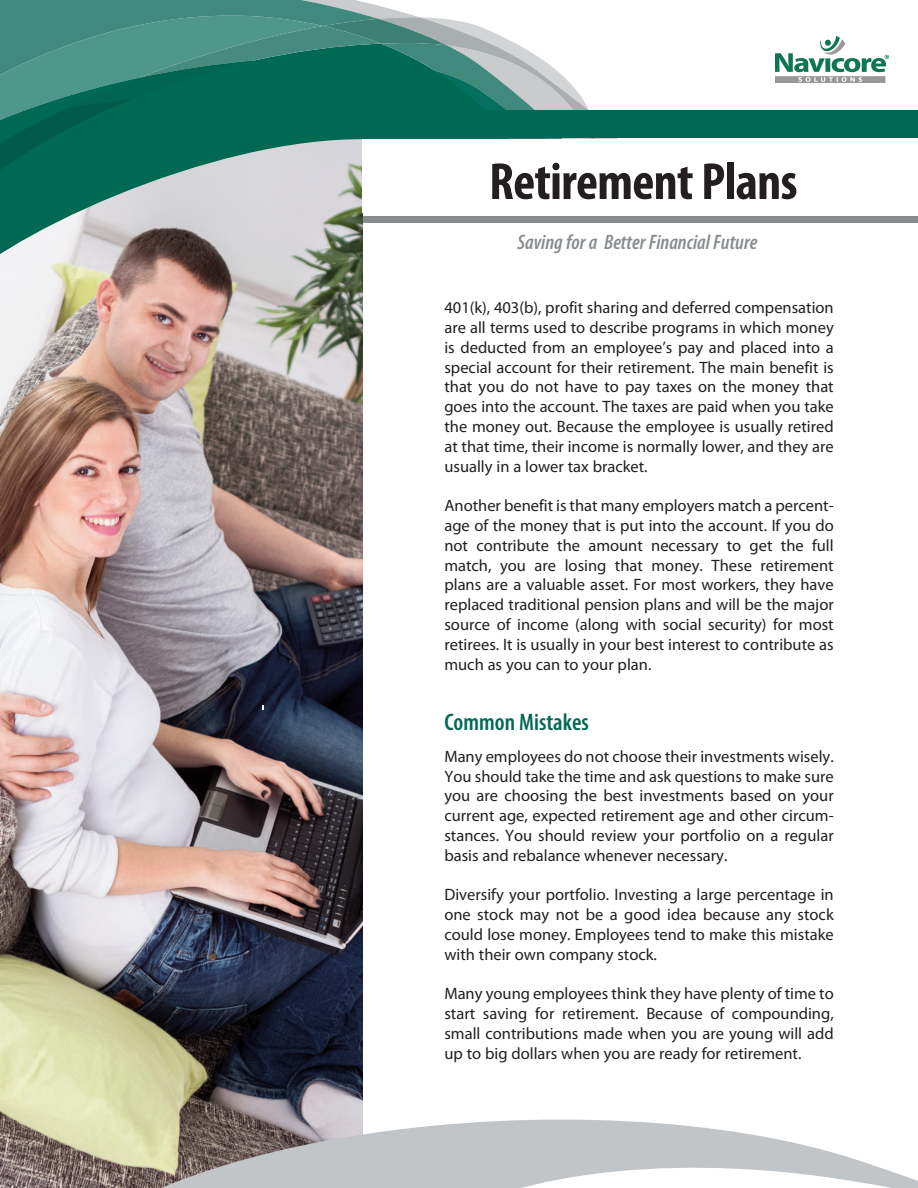
<style>
.page{position:relative;width:918px;height:1188px;background:#fff}
.page>*{position:absolute;margin:0;border:0;box-sizing:border-box;transform-origin:0 0}
.t1{font:700 condensed 52.5px "Myriad Pro";letter-spacing:-.015em;color:#231f20}
.t2{font:600 condensed 24px "Myriad Pro";color:#006954}
.t3{font:italic 600 condensed 21px "Myriad Pro";color:#888c8f}
.t4{font:16.5px/19.8px "Myriad Pro";color:#231f20;text-align:justify}
</style>
<div class="page">
<div style="left:353px;top:216px;width:565px;height:7px;background:#888c8f"></div>
<img style="left:0;top:483px;width:363px;height:705px">
<img style="left:0;top:368px;width:363px;height:115px">
<svg style="left:13px;top:1073px;width:905px;height:115px"></svg>
<svg style="left:0;top:0;width:418px;height:17px;background:#5e998f"></svg>
<svg style="left:0;top:17px;width:599px;height:351px"></svg>
<div style="left:357px;top:111px;width:561px;height:27px;background:#006954"></div>
<div style="left:363px;top:139px;width:555px;height:73px;background:#fff"></div>
<img style="left:775px;top:36px;width:114px;height:46px">
<h1 class="t1" style="left:489px;top:163px;width:310px">Retirement Plans</h1>
<p class="t3" style="left:518px;top:235px;width:241px">Saving for a Better Financial Future</p>
<p class="t4" style="left:444px;top:299px;width:391px">401(k), 403(b), profit sharing and deferred compensation are all terms used to describe programs in which money is deducted from an employee’s pay and placed into a special account for their retirement. The main benefit is that you do not have to pay taxes on the money that goes into the account. The taxes are paid when you take the money out. Because the employee is usually retired at that time, their income is normally lower, and they are usually in a lower tax bracket.</p>
<p class="t4" style="left:444px;top:497px;width:391px">Another benefit is that many employers match a percent&shy;age of the money that is put into the account. If you do not contribute the amount necessary to get the full match, you are losing that money. These retirement plans are a valuable asset. For most workers, they have replaced traditional pension plans and will be the major source of income (along with social security) for most retirees. It is usually in your best interest to contribute as much as you can to your plan.</p>
<h2 class="t2" style="left:444px;top:713px;width:146px">Common Mistakes</h2>
<p class="t4" style="left:444px;top:748px;width:391px">Many employees do not choose their investments wisely.<br>You should take the time and ask questions to make sure you are choosing the best investments based on your current age, expected retirement age and other circum&shy;stances. You should review your portfolio on a regular basis and rebalance whenever necessary.</p>
<p class="t4" style="left:444px;top:886px;width:391px">Diversify your portfolio. Investing a large percentage in one stock may not be a good idea because any stock could lose money. Employees tend to make this mistake with their own company stock.</p>
<p class="t4" style="left:444px;top:985px;width:391px">Many young employees think they have plenty of time to start saving for retirement. Because of compounding, small contributions made when you are young will add up to big dollars when you are ready for retirement.</p>
</div>
